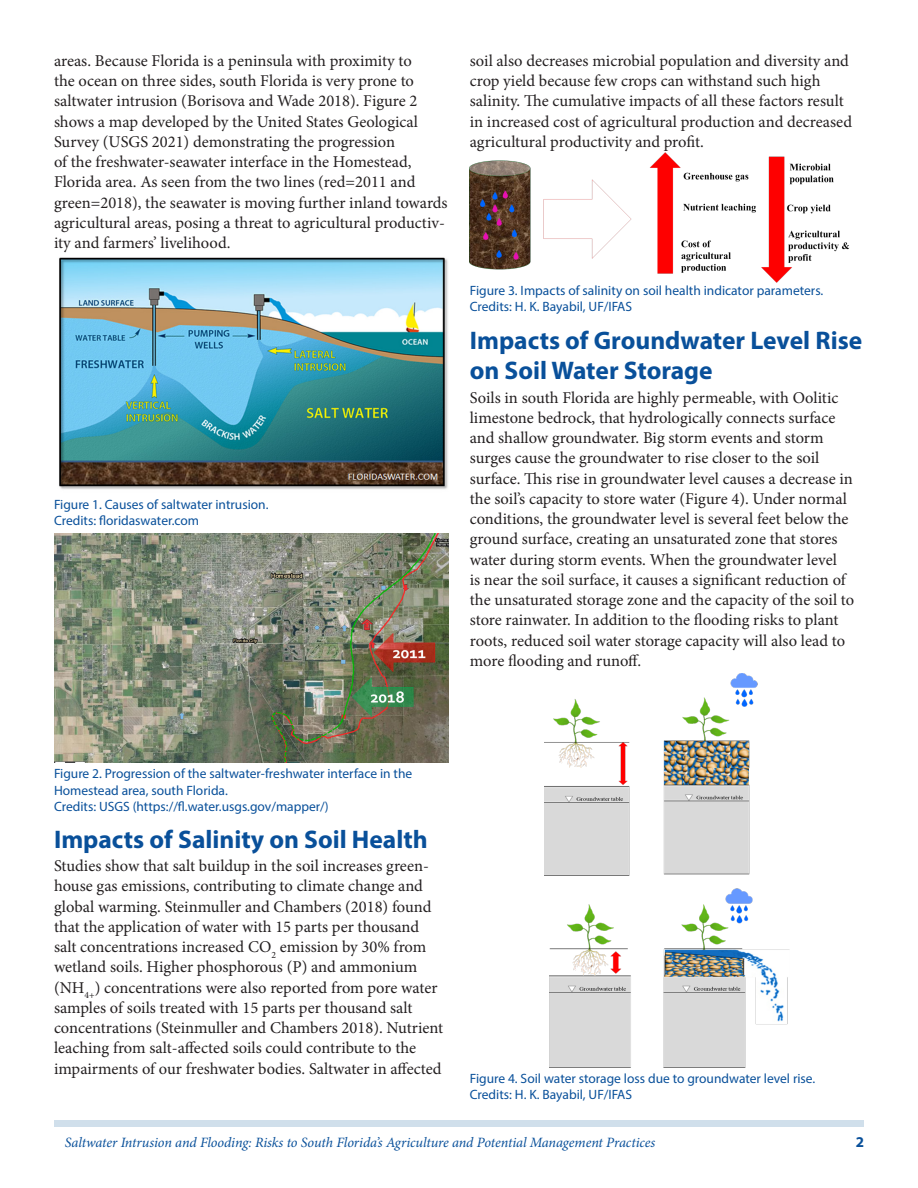
<style>
.page{position:relative;width:918px;height:1188px;background:#fff}
.page>*{position:absolute;margin:0;border:0;box-sizing:border-box;transform-origin:0 0}
.SectionHeading0{font:700 25.5px/30.6px "Myriad Pro";color:#09509a}
.Paragraph{font:16.5px/20.2px "Minion Pro";color:#231f20}
.t1{font:700 15px "Myriad Pro";color:#09509a}
.RunningTitleItalics{font:italic 14.25px "Minion Pro";letter-spacing:-.01em;color:#09509a}
.t2{font:13.5px/16.5px "Myriad Pro";color:#09509a}
</style>
<div class="page">
<div style="left:54px;top:1120px;width:810px;height:7px;background:#d0dfeb"></div>
<img style="left:59px;top:257px;width:389px;height:232px">
<img style="left:54px;top:534px;width:394px;height:229px">
<img style="left:470px;top:153px;width:380px;height:129px">
<img style="left:544px;top:673px;width:245px;height:394px">
<p class="Paragraph" style="left:54px;top:51px;width:395px">areas. Because Florida is a peninsula with proximity to<br>the ocean on three sides, south Florida is very prone to saltwater intrusion (Borisova and Wade 2018). Figure 2 shows a map developed by the United States Geological Survey (USGS 2021) demonstrating the progression<br>of the freshwater-seawater interface in the Homestead, Florida area. As seen from the two lines (red=2011 and green=2018), the seawater is moving further inland towards agricultural areas, posing a threat to agricultural productiv&shy;ity and farmers’ livelihood.</p>
<p class="t2" style="left:54px;top:496px;width:216px">Figure 1. Causes of saltwater intrusion.<br>Credits: floridaswater.com</p>
<p class="Paragraph" style="left:470px;top:51px;width:384px">soil also decreases microbial population and diversity and crop yield because few crops can withstand such high salinity. The cumulative impacts of all these factors result in increased cost of agricultural production and decreased agricultural productivity and profit.</p>
<p class="t2" style="left:470px;top:282px;width:355px">Figure 3. Impacts of salinity on soil health indicator parameters.<br>Credits: H. K. Bayabil, UF/IFAS</p>
<p class="SectionHeading0" style="left:470px;top:324px;width:394px">Impacts of Groundwater Level Rise on Soil Water Storage</p>
<p class="Paragraph" style="left:470px;top:387px;width:386px">Soils in south Florida are highly permeable, with Oolitic limestone bedrock, that hydrologically connects surface and shallow groundwater. Big storm events and storm surges cause the groundwater to rise closer to the soil surface. This rise in groundwater level causes a decrease in the soil’s capacity to store water (Figure 4). Under normal conditions, the groundwater level is several feet below the ground surface, creating an unsaturated zone that stores water during storm events. When the groundwater level<br>is near the soil surface, it causes a significant reduction of the unsaturated storage zone and the capacity of the soil to store rainwater. In addition to the flooding risks to plant roots, reduced soil water storage capacity will also lead to more flooding and runoff.</p>
<p class="t2" style="left:54px;top:765px;width:360px">Figure 2. Progression of the saltwater-freshwater interface in the<br>Homestead area, south Florida.<br>Credits: USGS (https://fl.water.usgs.gov/mapper/)</p>
<p class="SectionHeading0" style="left:54px;top:823px;width:375px">Impacts of Salinity on Soil Health</p>
<p class="Paragraph" style="left:54px;top:856px;width:391px">Studies show that salt buildup in the soil increases green&shy;house gas emissions, contributing to climate change and global warming. Steinmuller and Chambers (2018) found that the application of water with 15 parts per thousand salt concentrations increased CO<sub>2</sub> emission by 30% from wetland soils. Higher phosphorous (P) and ammonium (NH<sub>4+</sub>) concentrations were also reported from pore water samples of soils treated with 15 parts per thousand salt concentrations (Steinmuller and Chambers 2018). Nutrient leaching from salt-affected soils could contribute to the impairments of our freshwater bodies. Saltwater in affected</p>
<p class="t2" style="left:470px;top:1070px;width:347px">Figure 4. Soil water storage loss due to groundwater level rise.<br>Credits: H. K. Bayabil, UF/IFAS</p>
<p class="RunningTitleItalics" style="left:65px;top:1133px;width:592px">Saltwater Intrusion and Flooding: Risks to South Florida’s Agriculture and Potential Management Practices</p>
<p class="t1" style="left:856px;top:1133px;width:10px">2</p>
</div>
